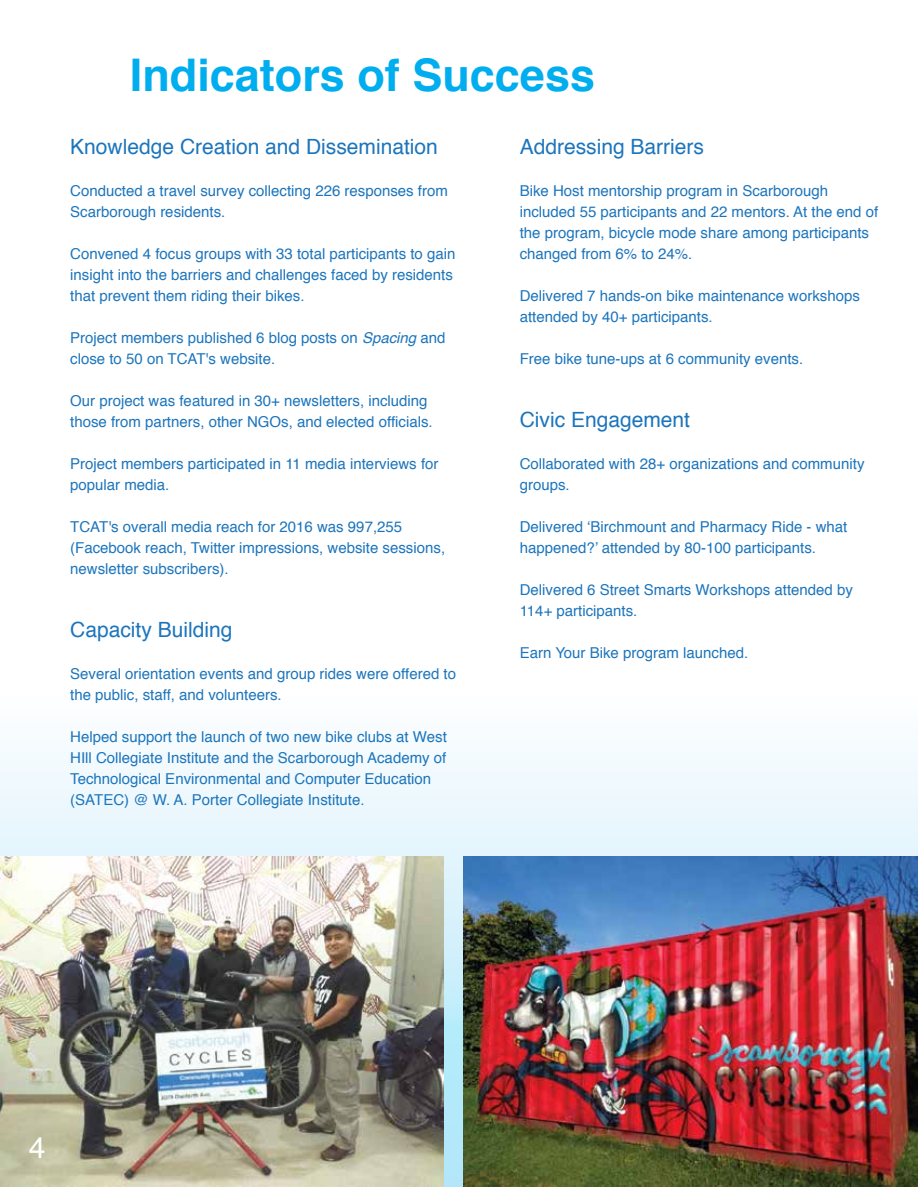
<style>
.page{position:relative;width:918px;height:1188px;background:#fff}
.page>*{position:absolute;margin:0;border:0;box-sizing:border-box;transform-origin:0 0}
.t1{font:700 45px "Helvetica";color:#00aeef}
.t2{font:30px "Helvetica";color:#fff}
.t3{font:21px "Helvetica";color:#1c75bc}
.t4{font:15px/21px "Helvetica";color:#1c75bc}
.s1{font-style:italic}
</style>
<div class="page">
<div style="left:0;top:694px;width:918px;height:492px;background:linear-gradient(to bottom,#fefdfe,#a5e5fa)"></div>
<img style="left:0;top:857px;width:443px;height:329px">
<img style="left:463px;top:857px;width:455px;height:329px">
<h1 class="t1" style="left:130px;top:56px;width:467px">Indicators of Success</h1>
<h3 class="t3" style="left:70px;top:138px;width:369px">Knowledge Creation and Dissemination</h3>
<p class="t4" style="left:70px;top:181px;width:379px">Conducted a travel survey collecting 226 responses from<br>Scarborough residents.</p>
<p class="t4" style="left:70px;top:244px;width:387px">Convened 4 focus groups with 33 total participants to gain insight into the barriers and challenges faced by residents that prevent them riding their bikes.</p>
<p class="t4" style="left:70px;top:328px;width:377px">Project members published 6 blog posts on <span class="s1">Spacing</span> and close to 50 on TCAT's website.</p>
<p class="t4" style="left:70px;top:391px;width:364px">Our project was featured in 30+ newsletters, including those from partners, other NGOs, and elected officials.</p>
<p class="t4" style="left:70px;top:454px;width:370px">Project members participated in 11 media interviews for popular media.</p>
<p class="t4" style="left:70px;top:517px;width:376px">TCAT's overall media reach for 2016 was 997,255 (Facebook reach, Twitter impressions, website sessions, newsletter subscribers).</p>
<h3 class="t3" style="left:70px;top:621px;width:164px">Capacity Building</h3>
<p class="t4" style="left:70px;top:664px;width:387px">Several orientation events and group rides were offered to the public, staff, and volunteers.</p>
<p class="t4" style="left:70px;top:727px;width:378px">Helped support the launch of two new bike clubs at West HIll Collegiate Institute and the Scarborough Academy of Technological Environmental and Computer Education (SATEC) @ W. A. Porter Collegiate Institute.</p>
<h3 class="t3" style="left:520px;top:138px;width:186px">Addressing Barriers</h3>
<p class="t4" style="left:520px;top:181px;width:360px">Bike Host mentorship program in Scarborough included 55 participants and 22 mentors. At the end of the program, bicycle mode share among participants changed from 6% to 24%.</p>
<p class="t4" style="left:520px;top:286px;width:342px">Delivered 7 hands-on bike maintenance workshops attended by 40+ participants.</p>
<p class="t4" style="left:520px;top:349px;width:285px">Free bike tune-ups at 6 community events.</p>
<h3 class="t3" style="left:520px;top:411px;width:172px">Civic Engagement</h3>
<p class="t4" style="left:520px;top:454px;width:346px">Collaborated with 28+ organizations and community groups.</p>
<p class="t4" style="left:520px;top:517px;width:329px">Delivered ‘Birchmount and Pharmacy Ride - what happened?’ attended by 80-100 participants.</p>
<p class="t4" style="left:520px;top:580px;width:335px">Delivered 6 Street Smarts Workshops attended by<br>114+ participants.</p>
<p class="t4" style="left:520px;top:643px;width:230px">Earn Your Bike program launched.</p>
<h2 class="t2" style="left:29px;top:1135px;width:18px">4</h2>
</div>
